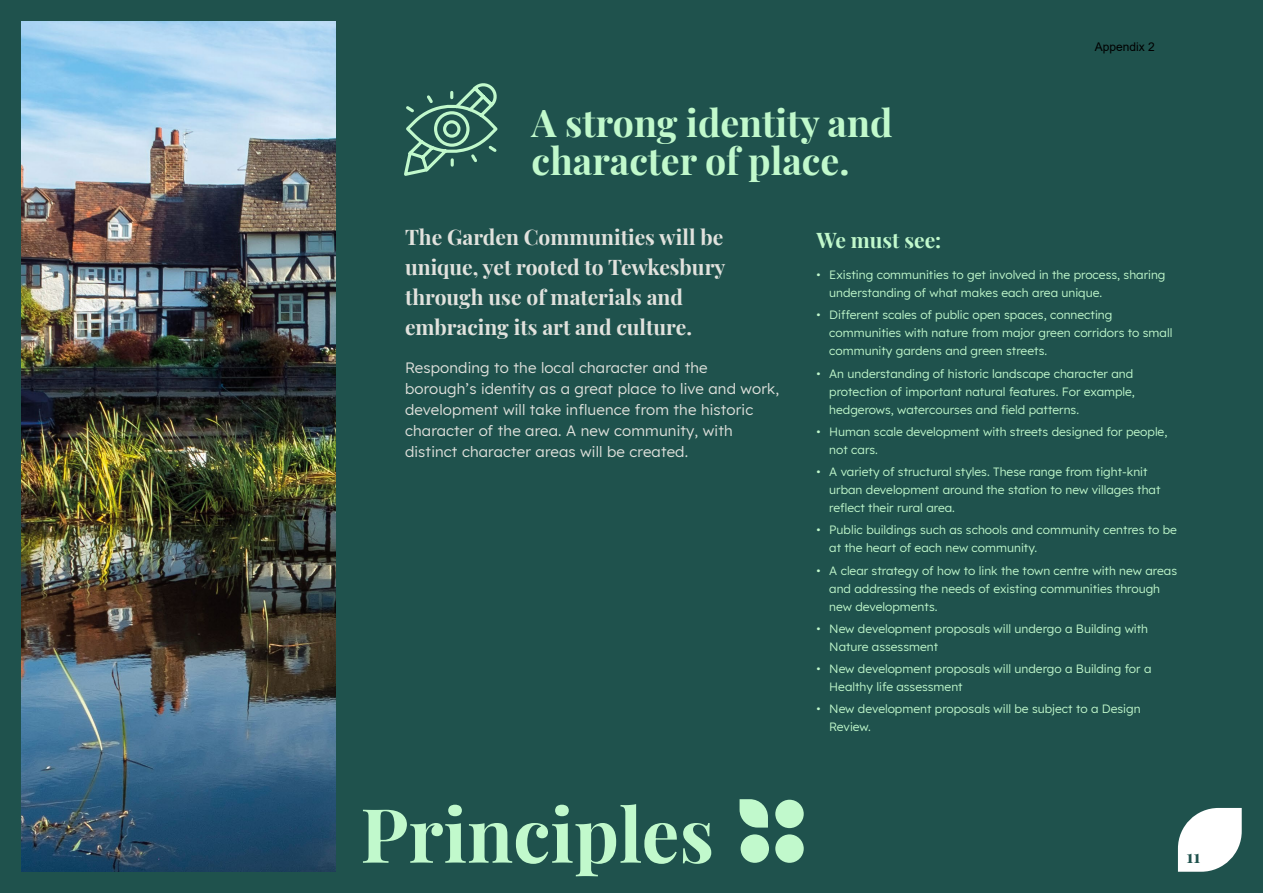
<style>
.page{position:relative;width:1263px;height:893px;background:#1f524d}
.page>*{position:absolute;margin:0;border:0;box-sizing:border-box;transform-origin:0 0}
.t1{font:700 75px "Playfair Display";color:#c1f9cc}
.t2{font:700 37.5px/37.5px "Playfair Display";color:#c1f9cc}
.t3{font:700 21px/30px "Playfair Display";color:#e1e2dd}
.t4{font:700 21px "Playfair Display";color:#c1f9cc}
.t5{font:700 18px "Playfair Display";color:#1f524d}
.t6{font:15px/21px "Lexend";letter-spacing:.01em;color:#e1e2dd}
.t7{font:12px/18px "Lexend";color:#c1f9cc}
.t8{font:12px "Arial";color:#000}
</style>
<div class="page">
<svg style="left:1178px;top:808px;width:64px;height:64px"></svg>
<img style="left:21px;top:21px;width:315px;height:850px">
<svg style="left:404px;top:83px;width:94px;height:93px"></svg>
<div style="left:775px;top:834px;width:29px;height:29px;background:#c1f9cc;border-radius:50%"></div>
<div style="left:741px;top:834px;width:28px;height:29px;background:#c1f9cc;border-radius:50%"></div>
<div style="left:775px;top:800px;width:29px;height:28px;background:#c1f9cc;border-radius:50%"></div>
<svg style="left:739px;top:799px;width:29px;height:29px"></svg>
<h2 class="t2" style="left:531px;top:101px;width:362px">A strong identity and character of place.</h2>
<p class="t8" style="left:1095px;top:39px;width:62px">Appendix 2</p>
<h3 class="t3" style="left:405px;top:220px;width:322px">The Garden Communities will be unique, yet rooted to Tewkesbury through use of materials and embracing its art and culture.</h3>
<p class="t6" style="left:405px;top:356px;width:376px">Responding to the local character and the borough’s identity as a great place to live and work, development will take influence from the historic character of the area. A new community, with distinct character areas will be created.</p>
<h3 class="t4" style="left:816px;top:224px;width:126px">We must see:</h3>
<p class="t7" style="left:829px;top:265px;width:338px;text-indent:-13px">• Existing communities to get involved in the process, sharing understanding of what makes each area unique.</p>
<p class="t7" style="left:829px;top:305px;width:345px;text-indent:-13px">• Different scales of public open spaces, connecting communities with nature from major green corridors to small community gardens and green streets.</p>
<p class="t7" style="left:829px;top:364px;width:307px;text-indent:-13px">• An understanding of historic landscape character and protection of important natural features. For example, hedgerows, watercourses and field patterns.</p>
<p class="t7" style="left:829px;top:422px;width:340px;text-indent:-13px">• Human scale development with streets designed for people, not cars.</p>
<p class="t7" style="left:829px;top:462px;width:333px;text-indent:-13px">• A variety of structural styles. These range from tight-knit urban development around the station to new villages that reflect their rural area.</p>
<p class="t7" style="left:829px;top:520px;width:349px;text-indent:-13px">• Public buildings such as schools and community centres to be at the heart of each new community.</p>
<p class="t7" style="left:829px;top:561px;width:349px;text-indent:-13px">• A clear strategy of how to link the town centre with new areas and addressing the needs of existing communities through new developments.</p>
<p class="t7" style="left:829px;top:619px;width:320px;text-indent:-13px">• New development proposals will undergo a Building with<br>Nature assessment</p>
<p class="t7" style="left:829px;top:659px;width:324px;text-indent:-13px">• New development proposals will undergo a Building for a<br>Healthy life assessment</p>
<p class="t7" style="left:829px;top:699px;width:313px;text-indent:-13px">• New development proposals will be subject to a Design<br>Review.</p>
<h1 class="t1" style="left:360px;top:776px;width:355px">Principles</h1>
<h3 class="t5" style="left:1186px;top:842px;width:15px">11</h3>
</div>
